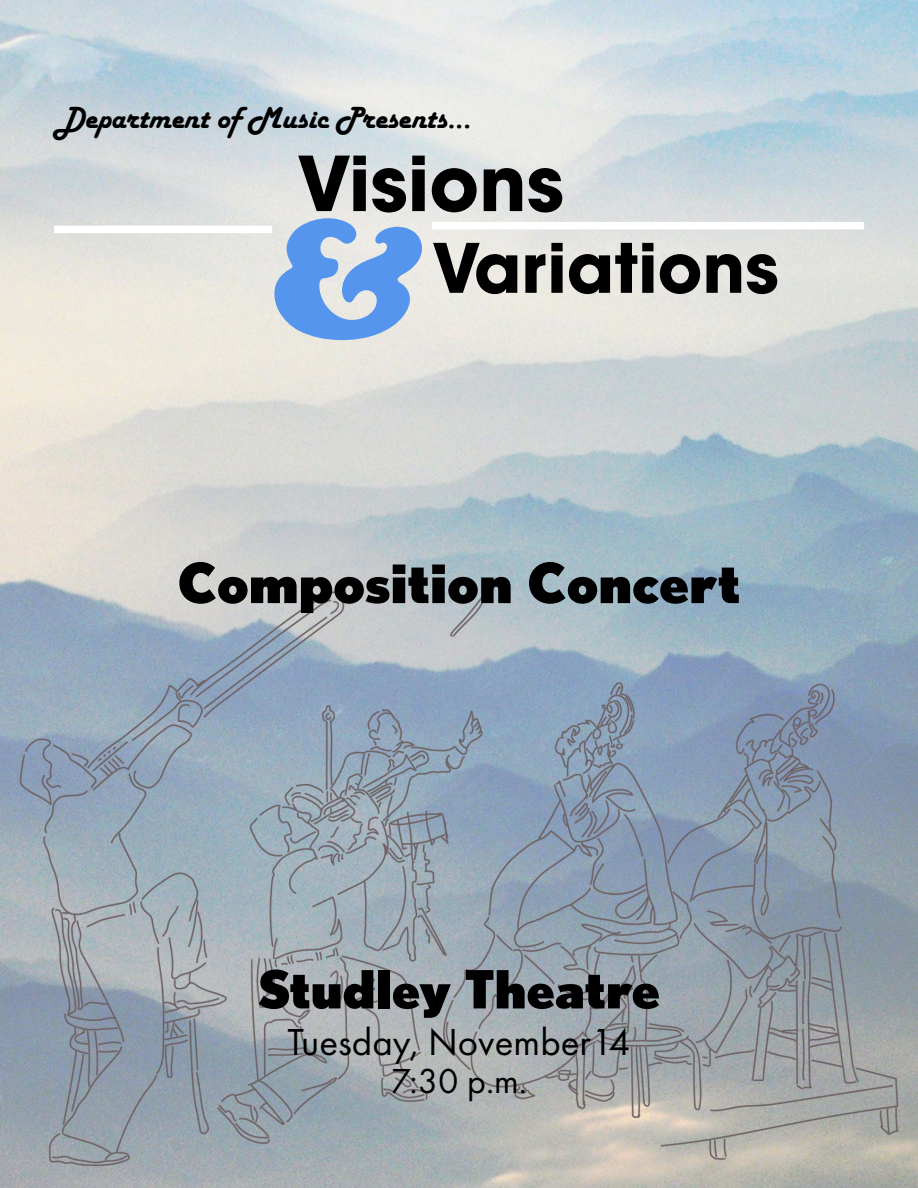
<style>
.page{position:relative;width:918px;height:1188px;background:#fff}
.page>*{position:absolute;margin:0;border:0;box-sizing:border-box;transform-origin:0 0}
.t1{font:900 172.5px "Cooper";color:#5595ed}
.t2{font:700 75px "ITC Avant Garde Pro";color:#000}
.t3{font:700 67.5px "ITC Avant Garde Pro";color:#000}
.t4{font:900 55.5px "Nobel";color:#000}
.t5{font:900 52.5px "Nobel";color:#000}
.t6{font:39px "Futura PT";color:#000}
.t7{font:36px "Futura PT";color:#000}
.t8{font:31.5px "Harlow Solid";color:#000}
</style>
<div class="page">
<img style="left:0;top:0;width:918px;height:1188px">
<div style="left:432px;top:222px;width:432px;height:7px;background:#fff"></div>
<div style="left:54px;top:226px;width:218px;height:7px;background:#fff"></div>
<p class="t8" style="left:56px;top:100px;width:416px">Department of Music Presents...</p>
<h2 class="t2" style="left:297px;top:133px;width:268px">Visions</h2>
<h1 class="t1" style="left:272px;top:179px;width:151px">&amp;</h1>
<h3 class="t3" style="left:432px;top:223px;width:348px">Variations</h3>
<h3 class="t4" style="left:178px;top:549px;width:564px">Composition Concert</h3>
<h3 class="t5" style="left:258px;top:957px;width:404px">Studley Theatre</h3>
<p class="t6" style="left:287px;top:1019px;width:345px">Tuesday, November14</p>
<p class="t7" style="left:391px;top:1060px;width:138px">7:30 p.m.</p>
</div>
